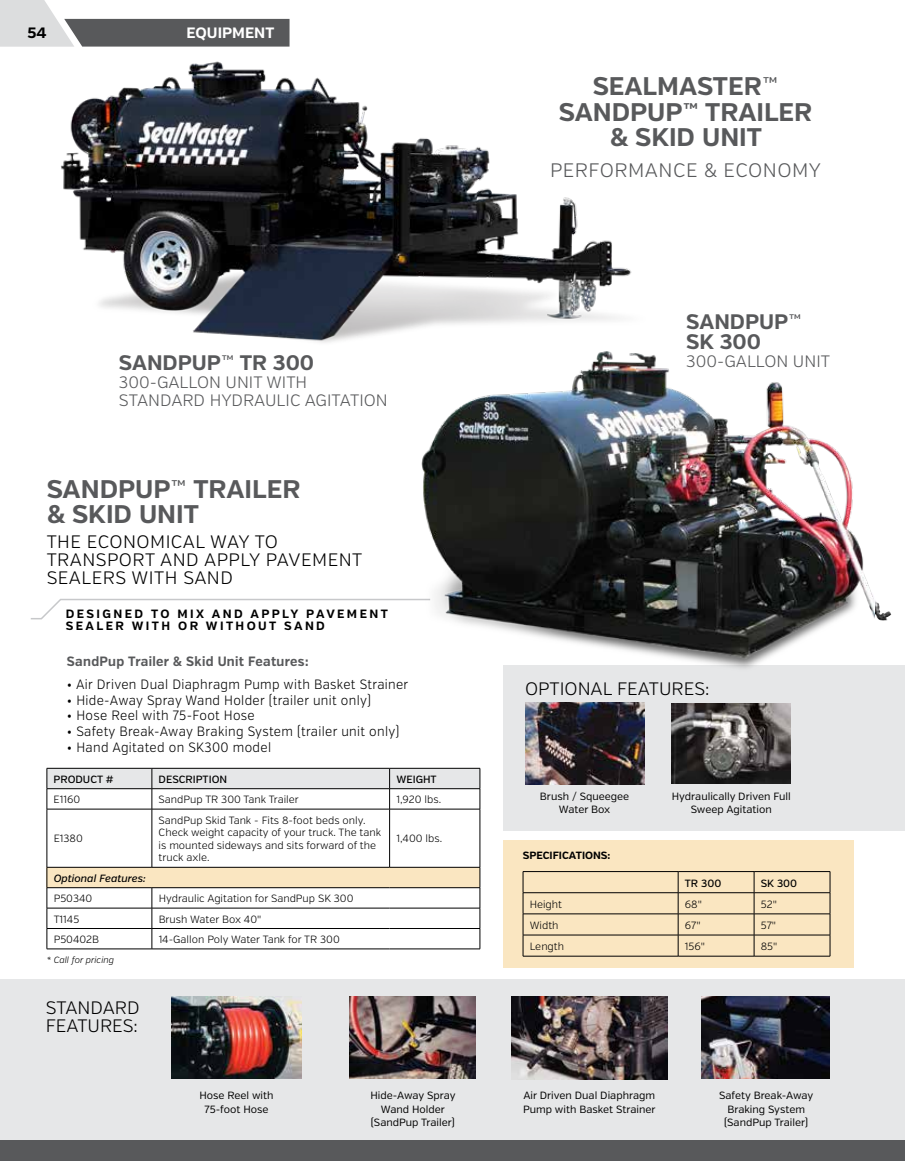
<style>
.page{position:relative;width:905px;height:1161px;background:#fff}
.page>*{position:absolute;margin:0;border:0;box-sizing:border-box;transform-origin:0 0}
.t1{font:700 25.5px/25.5px "Verb";color:#58595b}
.t2{font:700 21px/19.5px "Verb";color:#58595b}
.t3{font:300 19.5px "Verb";letter-spacing:.025em;color:#58595b}
.t4{font:300 18px/18px "Verb";letter-spacing:.02em;color:#000}
.t5{font:300 18px/18px "Verb";color:#000}
.t6{font:300 16.5px/18px "Verb";color:#58595b}
.t7{font:700 15px "Verb";color:#fff}
.t8{font:700 15px "Verb";color:#000}
.t9{font:300 13.5px "Verb";letter-spacing:.025em;color:#000;scale:.93 1}
.t10{font:700 13.5px "Verb";letter-spacing:.025em;color:#58595b;scale:.93 1}
.t11{font:700 12px/12px "Verb";letter-spacing:.2em;color:#000}
.t12{font:300 10.5px/12.6px "Verb";color:#000}
.t13{font:10.5px/13.5px "Verb";color:#000;text-align:center}
.t14{font:500 10.5px "Verb";color:#000}
.t15{font:italic 500 10.5px "Verb";color:#000}
.t16{font:700 10.5px "Verb";color:#000}
.t17{font:italic 300 9px "Verb";color:#000}
.s1{font-weight:400}
</style>
<div class="page">
<div style="left:0;top:1139px;width:904px;height:22px;background:#58595b"></div>
<svg style="left:0;top:0;width:289px;height:47px"></svg>
<img style="left:60px;top:61px;width:572px;height:282px">
<div style="left:0;top:979px;width:904px;height:161px;background:#e6e7e8"></div>
<img style="left:702px;top:997px;width:127px;height:82px">
<img style="left:511px;top:997px;width:156px;height:82px">
<img style="left:350px;top:997px;width:125px;height:82px">
<img style="left:171px;top:997px;width:131px;height:82px">
<img style="left:874px;top:601px;width:17px;height:20px">
<div style="left:503px;top:665px;width:401px;height:166px;background:#e6e7e8"></div>
<img style="left:525px;top:702px;width:119px;height:82px">
<img style="left:671px;top:703px;width:119px;height:81px">
<div style="left:47px;top:867px;width:433px;height:21px;background:#fae6c1"></div>
<svg style="left:47px;top:768px;width:433px;height:41px"></svg>
<hr style="left:152px;top:809px;width:1px;height:58px;background:#000">
<hr style="left:389px;top:809px;width:1px;height:58px;background:#000">
<svg style="left:152px;top:888px;width:1px;height:61px"></svg>
<hr style="left:47px;top:809px;width:1px;height:58px;background:#000">
<hr style="left:389px;top:809px;width:91px;height:1px;background:#000">
<hr style="left:479px;top:809px;width:1px;height:58px;background:#000">
<hr style="left:47px;top:809px;width:105px;height:1px;background:#000">
<hr style="left:152px;top:809px;width:237px;height:1px;background:#000">
<hr style="left:47px;top:867px;width:105px;height:1px;background:#000">
<hr style="left:152px;top:867px;width:237px;height:1px;background:#000">
<hr style="left:389px;top:867px;width:91px;height:1px;background:#000">
<hr style="left:47px;top:887px;width:105px;height:1px;background:#000">
<hr style="left:152px;top:887px;width:237px;height:1px;background:#000">
<hr style="left:389px;top:887px;width:91px;height:1px;background:#000">
<hr style="left:47px;top:908px;width:105px;height:1px;background:#000">
<hr style="left:152px;top:908px;width:237px;height:1px;background:#000">
<hr style="left:389px;top:908px;width:91px;height:1px;background:#000">
<hr style="left:47px;top:928px;width:105px;height:1px;background:#000">
<svg style="left:47px;top:867px;width:1px;height:82px"></svg>
<hr style="left:152px;top:928px;width:237px;height:1px;background:#000">
<hr style="left:389px;top:928px;width:91px;height:1px;background:#000">
<svg style="left:479px;top:867px;width:1px;height:82px"></svg>
<hr style="left:47px;top:949px;width:105px;height:1px;background:#000">
<hr style="left:152px;top:949px;width:237px;height:1px;background:#000">
<hr style="left:389px;top:949px;width:91px;height:1px;background:#000">
<svg style="left:30px;top:598px;width:392px;height:22px"></svg>
<div style="left:503px;top:840px;width:350px;height:128px;background:#fae6c1"></div>
<hr style="left:523px;top:871px;width:155px;height:1px;background:#000">
<hr style="left:678px;top:871px;width:76px;height:1px;background:#000">
<hr style="left:754px;top:871px;width:76px;height:1px;background:#000">
<hr style="left:523px;top:892px;width:155px;height:1px;background:#000">
<hr style="left:678px;top:892px;width:76px;height:1px;background:#000">
<hr style="left:754px;top:892px;width:76px;height:1px;background:#000">
<svg style="left:523px;top:872px;width:1px;height:84px"></svg>
<hr style="left:523px;top:914px;width:155px;height:1px;background:#000">
<hr style="left:678px;top:914px;width:76px;height:1px;background:#000">
<hr style="left:754px;top:914px;width:76px;height:1px;background:#000">
<svg style="left:678px;top:872px;width:1px;height:84px"></svg>
<hr style="left:523px;top:935px;width:155px;height:1px;background:#000">
<hr style="left:678px;top:935px;width:76px;height:1px;background:#000">
<hr style="left:754px;top:935px;width:76px;height:1px;background:#000">
<hr style="left:523px;top:956px;width:155px;height:1px;background:#000">
<hr style="left:678px;top:956px;width:76px;height:1px;background:#000">
<hr style="left:754px;top:956px;width:76px;height:1px;background:#000">
<svg style="left:829px;top:872px;width:1px;height:84px"></svg>
<svg style="left:753px;top:872px;width:1px;height:84px"></svg>
<img style="left:422px;top:351px;width:452px;height:317px">
<h3 class="t8" style="left:27px;top:24px;width:21px">54</h3>
<h3 class="t7" style="left:186px;top:24px;width:89px">EQUIPMENT</h3>
<h2 class="t2" style="left:119px;top:353px;width:197px">SANDPUP<span class="s1">™</span> TR 300</h2>
<h3 class="t6" style="left:119px;top:373px;width:270px">300-GALLON UNIT WITH<br>STANDARD HYDRAULIC AGITATION</h3>
<h1 class="t1" style="left:47px;top:476px;width:255px">SANDPUP<span class="s1">™</span> TRAILER &amp; SKID UNIT</h1>
<h3 class="t4" style="left:47px;top:533px;width:317px">THE ECONOMICAL WAY TO<br>TRANSPORT AND APPLY PAVEMENT<br>SEALERS WITH SAND</h3>
<p class="t11" style="left:66px;top:609px;width:323px">DESIGNED TO MIX AND APPLY PAVEMENT<br>SEALER WITH OR WITHOUT SAND</p>
<p class="t10" style="left:67px;top:653px;width:261px">SandPup Trailer &amp; Skid Unit Features:</p>
<p class="t9" style="left:67px;top:676px;width:368px">• Air Driven Dual Diaphragm Pump with Basket Strainer</p>
<p class="t9" style="left:67px;top:692px;width:328px">• Hide-Away Spray Wand Holder (trailer unit only)</p>
<p class="t9" style="left:67px;top:708px;width:203px">• Hose Reel with 75-Foot Hose</p>
<p class="t9" style="left:67px;top:723px;width:359px">• Safety Break-Away Braking System (trailer unit only)</p>
<p class="t9" style="left:67px;top:739px;width:221px">• Hand Agitated on SK300 model</p>
<p class="t14" style="left:54px;top:773px;width:61px">PRODUCT #</p>
<p class="t14" style="left:159px;top:773px;width:70px">DESCRIPTION</p>
<p class="t14" style="left:396px;top:773px;width:42px">WEIGHT</p>
<p class="t12" style="left:54px;top:793px;width:28px">E1160</p>
<p class="t12" style="left:159px;top:793px;width:142px">SandPup TR 300 Tank Trailer</p>
<p class="t12" style="left:396px;top:793px;width:46px">1,920 lbs.</p>
<p class="t12" style="left:54px;top:833px;width:31px">E1380</p>
<p class="t12" style="left:159px;top:814px;width:224px">SandPup Skid Tank - Fits 8-foot beds only.<br>Check weight capacity of your truck. The tank is mounted sideways and sits forward of the truck axle.</p>
<p class="t12" style="left:396px;top:833px;width:47px">1,400 lbs.</p>
<p class="t15" style="left:54px;top:872px;width:94px">Optional Features:</p>
<p class="t12" style="left:54px;top:892px;width:40px">P50340</p>
<p class="t12" style="left:159px;top:892px;width:196px">Hydraulic Agitation for SandPup SK 300</p>
<p class="t12" style="left:54px;top:913px;width:27px">T1145</p>
<p class="t12" style="left:159px;top:913px;width:105px">Brush Water Box 40"</p>
<p class="t12" style="left:54px;top:933px;width:47px">P50402B</p>
<p class="t12" style="left:159px;top:933px;width:183px">14-Gallon Poly Water Tank for TR 300</p>
<p class="t17" style="left:47px;top:955px;width:69px">* Call for pricing</p>
<h3 class="t5" style="left:46px;top:999px;width:95px">STANDARD<br>FEATURES:</h3>
<h1 class="t1" style="left:559px;top:74px;width:255px;text-align:center">SEALMASTER<span class="s1">™<br></span>SANDPUP™ TRAILER &amp; SKID UNIT</h1>
<h3 class="t3" style="left:550px;top:158px;width:272px">PERFORMANCE &amp; ECONOMY</h3>
<h2 class="t2" style="left:686px;top:313px;width:117px">SANDPUP<span class="s1">™<br></span>SK 300</h2>
<h3 class="t6" style="left:686px;top:352px;width:145px">300-GALLON UNIT</h3>
<h3 class="t5" style="left:525px;top:680px;width:186px">OPTIONAL FEATURES:</h3>
<p class="t13" style="left:540px;top:789px;width:91px">Brush / Squeegee<br>Water Box</p>
<p class="t13" style="left:671px;top:790px;width:120px">Hydraulically Driven Full<br>Sweep Agitation</p>
<p class="t16" style="left:523px;top:849px;width:89px">SPECIFICATIONS:</p>
<p class="t14" style="left:685px;top:877px;width:38px">TR 300</p>
<p class="t14" style="left:760px;top:877px;width:38px">SK 300</p>
<p class="t12" style="left:530px;top:898px;width:34px">Height</p>
<p class="t12" style="left:685px;top:898px;width:19px">68"</p>
<p class="t12" style="left:760px;top:898px;width:18px">52"</p>
<p class="t12" style="left:530px;top:919px;width:30px">Width</p>
<p class="t12" style="left:685px;top:919px;width:18px">67"</p>
<p class="t12" style="left:760px;top:919px;width:17px">57"</p>
<p class="t12" style="left:530px;top:940px;width:36px">Length</p>
<p class="t12" style="left:685px;top:940px;width:22px">156"</p>
<p class="t12" style="left:760px;top:940px;width:19px">85"</p>
<p class="t13" style="left:199px;top:1089px;width:76px">Hose Reel with<br>75-foot Hose</p>
<p class="t13" style="left:370px;top:1089px;width:87px">Hide-Away Spray<br>Wand Holder (SandPup Trailer)</p>
<p class="t13" style="left:523px;top:1089px;width:134px;text-align:left">Air Driven Dual Diaphragm<br>Pump with Basket Strainer</p>
<p class="t13" style="left:719px;top:1089px;width:96px">Safety Break-Away<br>Braking System (SandPup Trailer)</p>
</div>
